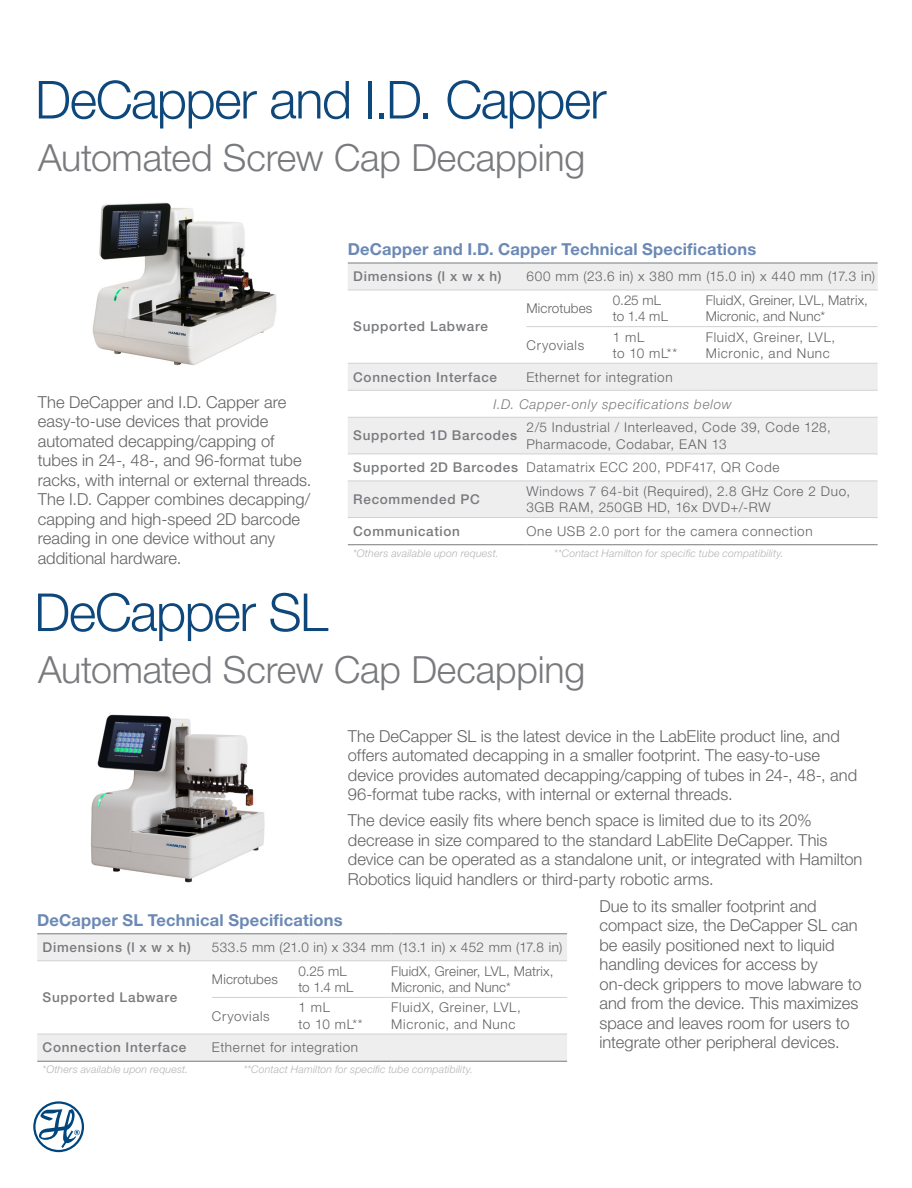
<style>
.page{position:relative;width:912px;height:1188px;background:#fff}
.page>*{position:absolute;margin:0;border:0;box-sizing:border-box;transform-origin:0 0}
.Headline{font:300 52.5px "Helvetica Neue LT Pro";letter-spacing:-.025em;color:#0d477c}
.Headline_-_Secondary{font:300 37.5px "Helvetica Neue LT Pro";letter-spacing:-.005em;color:#787a7d}
.Body_10_14{font:300 16.5px/19.5px "Helvetica Neue LT Pro";color:#636366}
.Subhead{font:700 16.5px "Helvetica Neue LT Pro";letter-spacing:.01em;color:#6b89b4}
.O_Body{font:300 13.5px/16.2px "Helvetica Neue LT Pro";letter-spacing:.05em;color:#636366}
.O_Body-2{font:300 13.5px/16.2px "Helvetica Neue LT Pro";letter-spacing:.01em;color:#636366}
.O_Body-3{font:500 13.5px "Helvetica Neue LT Pro";letter-spacing:.05em;color:#787a7d}
.O_Subhead{font:300 13.5px "Helvetica Neue LT Pro";letter-spacing:.04em;color:#636366}
.O_Subhead-2{font:500 13.5px "Helvetica Neue LT Pro";letter-spacing:.05em;color:#787a7d}
.O_Body-4{font:italic 300 13.5px "Helvetica Neue LT Pro";letter-spacing:.05em;color:#787a7d}
.t1{font:italic 300 10.5px "Helvetica Neue LT Pro";letter-spacing:.02em;color:#b4b5b8}
</style>
<div class="page">
<svg style="left:348px;top:262px;width:530px;height:284px"></svg>
<svg style="left:348px;top:264px;width:530px;height:253px;fill:#eeeeef"></svg>
<hr style="left:348px;top:544px;width:178px;height:1px;background:#787a7d">
<hr style="left:526px;top:544px;width:87px;height:1px;background:#787a7d">
<hr style="left:613px;top:544px;width:93px;height:1px;background:#787a7d">
<hr style="left:706px;top:544px;width:172px;height:1px;background:#787a7d">
<hr style="left:348px;top:390px;width:178px;height:1px;background:#d0d1d3">
<hr style="left:526px;top:390px;width:87px;height:1px;background:#d0d1d3">
<hr style="left:613px;top:390px;width:93px;height:1px;background:#d0d1d3">
<hr style="left:706px;top:390px;width:172px;height:1px;background:#d0d1d3">
<hr style="left:348px;top:417px;width:178px;height:1px;background:#d0d1d3">
<hr style="left:526px;top:417px;width:87px;height:1px;background:#d0d1d3">
<hr style="left:613px;top:417px;width:93px;height:1px;background:#d0d1d3">
<hr style="left:706px;top:417px;width:172px;height:1px;background:#d0d1d3">
<hr style="left:348px;top:263px;width:178px;height:1px;background:#787a7d">
<hr style="left:526px;top:263px;width:87px;height:1px;background:#787a7d">
<hr style="left:613px;top:263px;width:93px;height:1px;background:#787a7d">
<hr style="left:706px;top:263px;width:172px;height:1px;background:#787a7d">
<hr style="left:348px;top:290px;width:178px;height:1px;background:#d0d1d3">
<hr style="left:526px;top:290px;width:87px;height:1px;background:#d0d1d3">
<hr style="left:613px;top:290px;width:93px;height:1px;background:#d0d1d3">
<hr style="left:706px;top:290px;width:172px;height:1px;background:#d0d1d3">
<hr style="left:348px;top:363px;width:178px;height:1px;background:#d0d1d3">
<hr style="left:348px;top:454px;width:178px;height:1px;background:#d0d1d3">
<hr style="left:526px;top:326px;width:87px;height:1px;background:#d0d1d3">
<hr style="left:613px;top:326px;width:93px;height:1px;background:#d0d1d3">
<hr style="left:706px;top:326px;width:172px;height:1px;background:#d0d1d3">
<hr style="left:526px;top:363px;width:87px;height:1px;background:#d0d1d3">
<hr style="left:613px;top:363px;width:93px;height:1px;background:#d0d1d3">
<hr style="left:706px;top:363px;width:172px;height:1px;background:#d0d1d3">
<hr style="left:526px;top:454px;width:87px;height:1px;background:#d0d1d3">
<hr style="left:613px;top:454px;width:93px;height:1px;background:#d0d1d3">
<hr style="left:706px;top:454px;width:172px;height:1px;background:#d0d1d3">
<hr style="left:348px;top:481px;width:178px;height:1px;background:#d0d1d3">
<hr style="left:526px;top:481px;width:87px;height:1px;background:#d0d1d3">
<hr style="left:613px;top:481px;width:93px;height:1px;background:#d0d1d3">
<hr style="left:706px;top:481px;width:172px;height:1px;background:#d0d1d3">
<hr style="left:348px;top:517px;width:178px;height:1px;background:#d0d1d3">
<hr style="left:526px;top:517px;width:87px;height:1px;background:#d0d1d3">
<hr style="left:613px;top:517px;width:93px;height:1px;background:#d0d1d3">
<hr style="left:706px;top:517px;width:172px;height:1px;background:#d0d1d3">
<svg style="left:37px;top:933px;width:530px;height:1px"></svg>
<svg style="left:37px;top:935px;width:530px;height:126px"></svg>
<hr style="left:37px;top:1061px;width:175px;height:1px;background:#787a7d">
<hr style="left:212px;top:1061px;width:86px;height:1px;background:#787a7d">
<hr style="left:298px;top:1061px;width:93px;height:1px;background:#787a7d">
<hr style="left:391px;top:1061px;width:176px;height:1px;background:#787a7d">
<hr style="left:37px;top:934px;width:175px;height:1px;background:#787a7d">
<hr style="left:212px;top:934px;width:86px;height:1px;background:#787a7d">
<hr style="left:298px;top:934px;width:93px;height:1px;background:#787a7d">
<hr style="left:391px;top:934px;width:176px;height:1px;background:#787a7d">
<hr style="left:37px;top:961px;width:175px;height:1px;background:#d0d1d3">
<hr style="left:212px;top:961px;width:86px;height:1px;background:#d0d1d3">
<hr style="left:298px;top:961px;width:93px;height:1px;background:#d0d1d3">
<hr style="left:391px;top:961px;width:176px;height:1px;background:#d0d1d3">
<hr style="left:37px;top:1034px;width:175px;height:1px;background:#d0d1d3">
<hr style="left:212px;top:997px;width:86px;height:1px;background:#d0d1d3">
<hr style="left:298px;top:997px;width:93px;height:1px;background:#d0d1d3">
<hr style="left:391px;top:997px;width:176px;height:1px;background:#d0d1d3">
<hr style="left:212px;top:1034px;width:86px;height:1px;background:#d0d1d3">
<hr style="left:298px;top:1034px;width:93px;height:1px;background:#d0d1d3">
<hr style="left:391px;top:1034px;width:176px;height:1px;background:#d0d1d3">
<img style="left:92px;top:202px;width:185px;height:164px">
<img style="left:90px;top:714px;width:175px;height:169px">
<svg style="left:33px;top:1101px;width:51px;height:51px"></svg>
<p class="Headline" style="left:35px;top:68px;width:573px">DeCapper and I.D. Capper</p>
<p class="Headline_-_Secondary" style="left:38px;top:134px;width:549px">Automated Screw Cap Decapping</p>
<p class="Body_10_14" style="left:38px;top:392px;width:275px">The DeCapper and I.D. Capper are easy-to-use devices that provide automated decapping/capping of tubes in 24-, 48-, and 96-format tube racks, with internal or external threads.<br>The I.D. Capper combines decapping/ capping and high-speed 2D barcode reading in one device without any additional hardware.</p>
<p class="Subhead" style="left:348px;top:239px;width:410px">DeCapper and I.D. Capper Technical Specifications</p>
<p class="O_Subhead-2" style="left:353px;top:268px;width:150px">Dimensions (l x w x h)</p>
<p class="O_Subhead" style="left:526px;top:268px;width:350px">600 mm (23.6 in) x 380 mm (15.0 in) x 440 mm (17.3 in)</p>
<p class="O_Body-3" style="left:353px;top:319px;width:136px">Supported Labware</p>
<p class="O_Body-2" style="left:526px;top:300px;width:67px">Microtubes</p>
<p class="O_Body" style="left:613px;top:292px;width:57px">0.25 mL to 1.4 mL</p>
<p class="O_Body-2" style="left:706px;top:292px;width:164px">FluidX, Greiner, LVL, Matrix,<br>Micronic, and Nunc*</p>
<p class="O_Body" style="left:526px;top:337px;width:59px">Cryovials</p>
<p class="O_Body" style="left:613px;top:328px;width:66px">1 mL<br>to 10 mL**</p>
<p class="O_Body" style="left:706px;top:328px;width:131px">FluidX, Greiner, LVL,<br>Micronic, and Nunc</p>
<p class="O_Subhead-2" style="left:353px;top:369px;width:145px">Connection Interface</p>
<p class="O_Body" style="left:526px;top:368px;width:148px">Ethernet for integration</p>
<p class="O_Body-4" style="left:494px;top:396px;width:240px">I.D. Capper-only specifications below</p>
<p class="O_Subhead-2" style="left:353px;top:427px;width:165px">Supported 1D Barcodes</p>
<p class="O_Body" style="left:526px;top:419px;width:306px">2/5 Industrial / Interleaved, Code 39, Code 128,<br>Pharmacode, Codabar, EAN 13</p>
<p class="O_Body-3" style="left:353px;top:459px;width:166px">Supported 2D Barcodes</p>
<p class="O_Body" style="left:526px;top:459px;width:254px">Datamatrix ECC 200, PDF417, QR Code</p>
<p class="O_Body-3" style="left:353px;top:491px;width:128px">Recommended PC</p>
<p class="O_Body" style="left:526px;top:483px;width:325px">Windows 7 64-bit (Required), 2.8 GHz Core 2 Duo,<br>3GB RAM, 250GB HD, 16x DVD+/-RW</p>
<p class="O_Body-3" style="left:353px;top:523px;width:108px">Communication</p>
<p class="O_Body" style="left:526px;top:523px;width:288px">One USB 2.0 port for the camera connection</p>
<p class="t1" style="left:353px;top:547px;width:147px">*Others available upon request.</p>
<p class="t1" style="left:554px;top:547px;width:231px">**Contact Hamilton for specific tube compatibility.</p>
<p class="Headline" style="left:34px;top:580px;width:295px">DeCapper SL</p>
<p class="Headline_-_Secondary" style="left:38px;top:647px;width:549px">Automated Screw Cap Decapping</p>
<p class="Body_10_14" style="left:348px;top:726px;width:511px">The DeCapper SL is the latest device in the LabElite product line, and offers automated decapping in a smaller footprint. The easy-to-use device provides automated decapping/capping of tubes in 24-, 48-, and 96-format tube racks, with internal or external threads.</p>
<p class="Body_10_14" style="left:348px;top:810px;width:516px">The device easily fits where bench space is limited due to its 20% decrease in size compared to the standard LabElite DeCapper. This device can be operated as a standalone unit, or integrated with Hamilton Robotics liquid handlers or third-party robotic arms.</p>
<p class="Body_10_14" style="left:599px;top:896px;width:264px">Due to its smaller footprint and compact size, the DeCapper SL can be easily positioned next to liquid handling devices for access by on-deck grippers to move labware to and from the device. This maximizes space and leaves room for users to integrate other peripheral devices.</p>
<p class="Subhead" style="left:37px;top:910px;width:307px">DeCapper SL Technical Specifications</p>
<p class="O_Subhead-2" style="left:43px;top:939px;width:150px">Dimensions (l x w x h)</p>
<p class="O_Subhead" style="left:212px;top:939px;width:352px">533.5 mm (21.0 in) x 334 mm (13.1 in) x 452 mm (17.8 in)</p>
<p class="O_Body-3" style="left:43px;top:989px;width:136px">Supported Labware</p>
<p class="O_Body-2" style="left:212px;top:971px;width:67px">Microtubes</p>
<p class="O_Body" style="left:298px;top:963px;width:57px">0.25 mL to 1.4 mL</p>
<p class="O_Body-2" style="left:391px;top:963px;width:164px">FluidX, Greiner, LVL, Matrix,<br>Micronic, and Nunc*</p>
<p class="O_Body" style="left:212px;top:1007px;width:59px">Cryovials</p>
<p class="O_Body" style="left:298px;top:999px;width:66px">1 mL<br>to 10 mL**</p>
<p class="O_Body" style="left:391px;top:999px;width:131px">FluidX, Greiner, LVL,<br>Micronic, and Nunc</p>
<p class="O_Body-3" style="left:43px;top:1039px;width:145px">Connection Interface</p>
<p class="O_Body" style="left:212px;top:1039px;width:148px">Ethernet for integration</p>
<p class="t1" style="left:43px;top:1063px;width:147px">*Others available upon request.</p>
<p class="t1" style="left:244px;top:1063px;width:231px">**Contact Hamilton for specific tube compatibility.</p>
</div>
